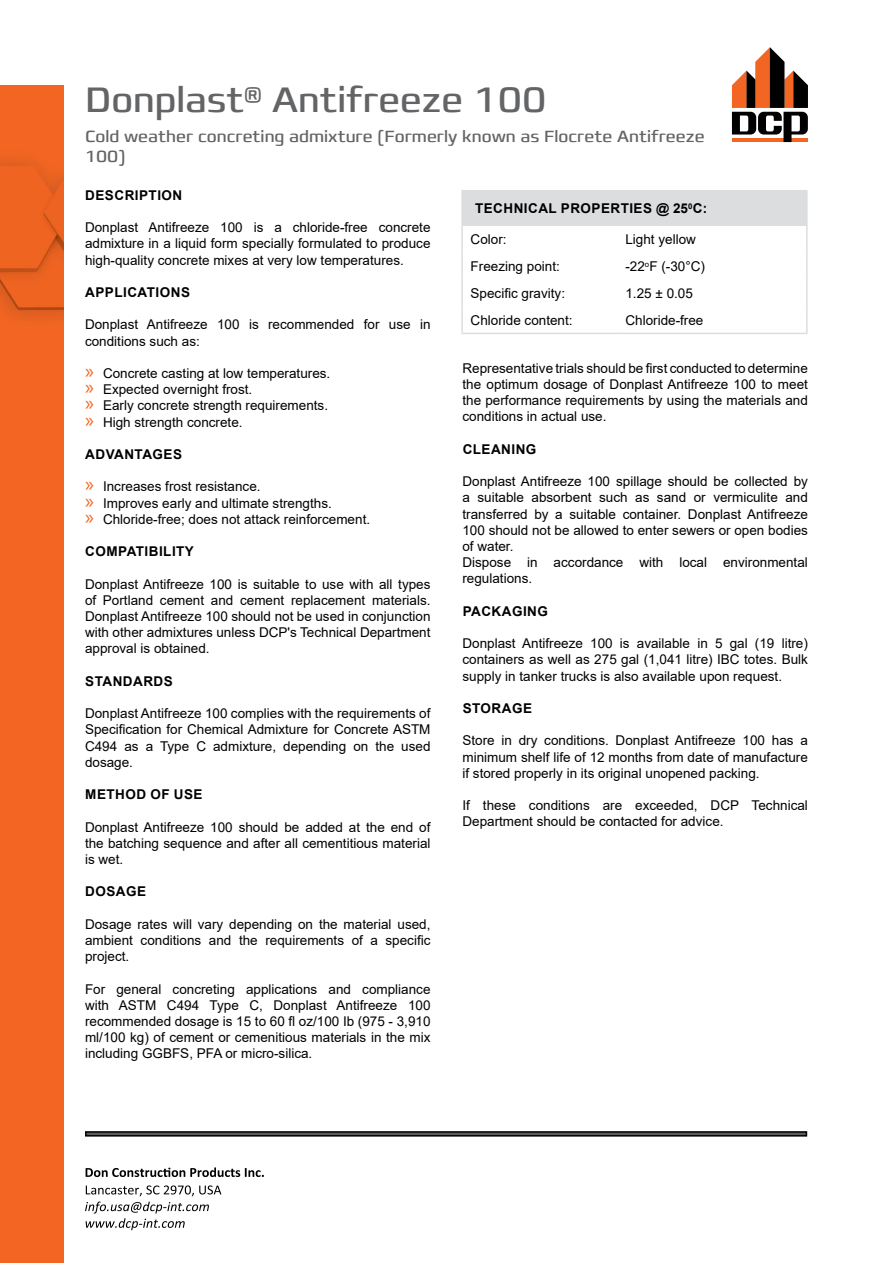
<style>
.page{position:relative;width:893px;height:1263px;background:#fff}
.page>*{position:absolute;margin:0;border:0;box-sizing:border-box;transform-origin:0 0}
.t1{font:36px "Francker CYR";color:#636466}
.t2{font:16.5px/19.8px "Francker CYR";color:#636466}
.t3{font:13.5px/16.2px "Arial";color:#000;text-align:justify}
.t4{font:700 13.5px "Arial";letter-spacing:.035em;color:#000}
.s1{font-family:"Myriad Pro";font-size:21px;color:#f26522}
</style>
<div class="page">
<svg style="left:86px;top:1167px;width:178px;height:10px"></svg>
<svg style="left:85px;top:1185px;width:136px;height:45px"></svg>
<div style="left:85px;top:1131px;width:722px;height:5px;border:2px solid #000"></div>
<div style="left:462px;top:191px;width:345px;height:35px;background:#dcddde"></div>
<hr style="left:461px;top:190px;width:156px;height:1px;background:#dcddde">
<hr style="left:461px;top:191px;width:2px;height:35px;background:#dcddde">
<hr style="left:617px;top:190px;width:191px;height:1px;background:#dcddde">
<hr style="left:806px;top:191px;width:2px;height:35px;background:#dcddde">
<hr style="left:461px;top:226px;width:2px;height:27px;background:#dcddde">
<hr style="left:806px;top:226px;width:2px;height:27px;background:#dcddde">
<hr style="left:461px;top:253px;width:2px;height:27px;background:#dcddde">
<hr style="left:806px;top:253px;width:2px;height:27px;background:#dcddde">
<hr style="left:461px;top:280px;width:2px;height:27px;background:#dcddde">
<hr style="left:806px;top:280px;width:2px;height:27px;background:#dcddde">
<hr style="left:461px;top:307px;width:2px;height:26px;background:#dcddde">
<hr style="left:806px;top:307px;width:2px;height:26px;background:#dcddde">
<hr style="left:461px;top:333px;width:156px;height:1px;background:#dcddde">
<hr style="left:617px;top:333px;width:191px;height:1px;background:#dcddde">
<svg style="left:732px;top:47px;width:76px;height:95px"></svg>
<div style="left:0;top:85px;width:64px;height:1178px;background:#f26522"></div>
<img style="left:0;top:160px;width:64px;height:158px">
<h1 class="t1" style="left:85px;top:77px;width:463px">Donplast® Antifreeze 100</h1>
<p class="t2" style="left:85px;top:127px;width:621px">Cold weather concreting admixture (Formerly known as Flocrete Antifreeze<br>100)</p>
<p class="t4" style="left:85px;top:185px;width:98px">DESCRIPTION</p>
<p class="t3" style="left:85px;top:219px;width:347px">Donplast Antifreeze 100 is a chloride-free concrete admixture in a liquid form specially formulated to produce high-quality concrete mixes at very low temperatures.</p>
<p class="t4" style="left:85px;top:283px;width:106px">APPLICATIONS</p>
<p class="t3" style="left:85px;top:316px;width:347px">Donplast Antifreeze 100 is recommended for use in conditions such as:</p>
<p class="t3" style="left:85px;top:365px;width:247px;text-align:left"><span class="s1">»</span> Concrete casting at low temperatures. <span class="s1">»</span> Expected overnight frost.<br><span class="s1">»</span> Early concrete strength requirements. <span class="s1">»</span> High strength concrete.</p>
<p class="t4" style="left:85px;top:445px;width:98px">ADVANTAGES</p>
<p class="t3" style="left:85px;top:478px;width:287px;text-align:left"><span class="s1">»</span> Increases frost resistance.<br><span class="s1">»</span> Improves early and ultimate strengths.<br><span class="s1">»</span> Chloride-free; does not attack reinforcement.</p>
<p class="t4" style="left:85px;top:542px;width:110px">COMPATIBILITY</p>
<p class="t3" style="left:85px;top:576px;width:347px">Donplast Antifreeze 100 is suitable to use with all types of Portland cement and cement replacement materials.<br>Donplast Antifreeze 100 should not be used in conjunction with other admixtures unless DCP's Technical Department approval is obtained.</p>
<p class="t4" style="left:85px;top:671px;width:89px">STANDARDS</p>
<p class="t3" style="left:85px;top:705px;width:347px">Donplast Antifreeze 100 complies with the requirements of Specification for Chemical Admixture for Concrete ASTM C494 as a Type C admixture, depending on the used dosage.</p>
<p class="t4" style="left:85px;top:785px;width:119px">METHOD OF USE</p>
<p class="t3" style="left:85px;top:819px;width:347px">Donplast Antifreeze 100 should be added at the end of the batching sequence and after all cementitious material is wet.</p>
<p class="t4" style="left:85px;top:882px;width:62px">DOSAGE</p>
<p class="t3" style="left:85px;top:916px;width:347px">Dosage rates will vary depending on the material used, ambient conditions and the requirements of a specific project.</p>
<p class="t3" style="left:85px;top:981px;width:347px">For general concreting applications and compliance with ASTM C494 Type C, Donplast Antifreeze 100 recommended dosage is 15 to 60 fl oz/100 Ib (975 - 3,910 ml/100 kg) of cement or cemenitious materials in the mix including GGBFS, PFA or micro-silica.</p>
<p class="t4" style="left:475px;top:199px;width:234px">TECHNICAL PROPERTIES @ 25<sup>0</sup>C:</p>
<p class="t3" style="left:471px;top:231px;width:38px">Color:</p>
<p class="t3" style="left:625px;top:231px;width:72px">Light yellow</p>
<p class="t3" style="left:471px;top:258px;width:91px">Freezing point:</p>
<p class="t3" style="left:625px;top:258px;width:81px">-22<sup>o</sup>F (-30°C)</p>
<p class="t3" style="left:471px;top:285px;width:96px">Specific gravity:</p>
<p class="t3" style="left:625px;top:285px;width:69px">1.25 ± 0.05</p>
<p class="t3" style="left:471px;top:312px;width:104px">Chloride content:</p>
<p class="t3" style="left:625px;top:312px;width:80px">Chloride-free</p>
<p class="t3" style="left:462px;top:360px;width:347px">Representative trials should be first conducted to determine the optimum dosage of Donplast Antifreeze 100 to meet the performance requirements by using the materials and conditions in actual use.</p>
<p class="t4" style="left:463px;top:439px;width:75px">CLEANING</p>
<p class="t3" style="left:462px;top:473px;width:347px;text-align:left">Donplast Antifreeze 100 spillage should be collected by a suitable absorbent such as sand or vermiculite and transferred by a suitable container. Donplast Antifreeze 100 should not be allowed to enter sewers or open bodies of water.<br>Dispose in accordance with local environmental regulations.</p>
<p class="t4" style="left:463px;top:601px;width:87px">PACKAGING</p>
<p class="t3" style="left:462px;top:635px;width:347px">Donplast Antifreeze 100 is available in 5 gal (19 litre) containers as well as 275 gal (1,041 litre) IBC totes. Bulk supply in tanker trucks is also available upon request.</p>
<p class="t4" style="left:463px;top:699px;width:71px">STORAGE</p>
<p class="t3" style="left:462px;top:732px;width:347px">Store in dry conditions. Donplast Antifreeze 100 has a minimum shelf life of 12 months from date of manufacture if stored properly in its original unopened packing.</p>
<p class="t3" style="left:462px;top:797px;width:347px">If these conditions are exceeded, DCP Technical<br>Department should be contacted for advice.</p>
</div>
